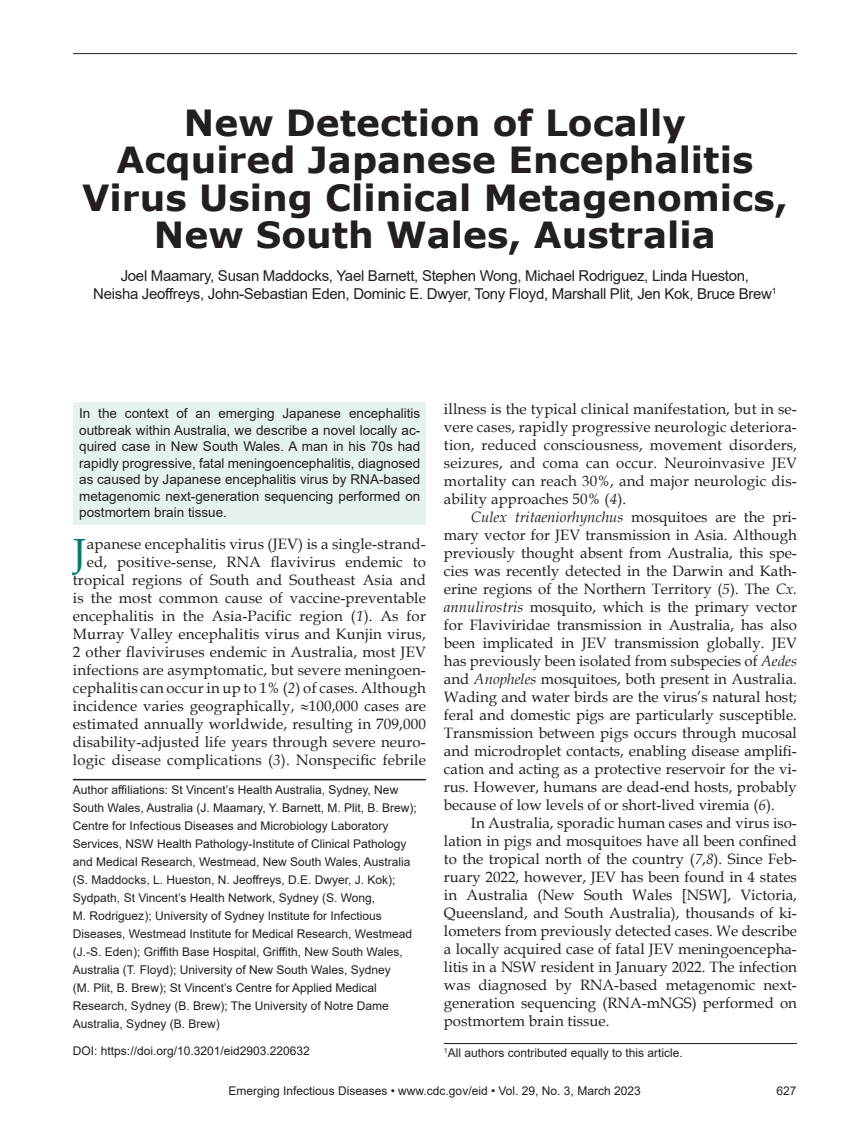
<style>
.page{position:relative;width:851px;height:1134px;background:#fff}
.page>*{position:absolute;margin:0;border:0;box-sizing:border-box;transform-origin:0 0}
.Drop_Cap{font:40.8px "Book Antiqua";color:#007d70}
.Article_Title{font:700 36px/37.5px "Verdana";color:#231f20;text-align:center}
.Body_Text{font:15px/18px "Book Antiqua";color:#231f20;text-align:justify}
.Drop_Cap-2{font:15px/18px "Book Antiqua";letter-spacing:.01em;color:#231f20;text-align:right}
.Authors{font:15px/18px "Arial";letter-spacing:-.02em;color:#231f20;text-align:center}
.Abstract{font:13.5px/16.5px "Arial";color:#231f20;text-align:justify}
.Affiliations{font:12px/18px "Arial";color:#231f20}
.Footnote{font:12px "Arial";color:#231f20}
.DOI{font:12px "Arial";color:#231f20}
.s1{font-style:italic}
</style>
<div class="page">
<hr style="left:73px;top:53px;width:723px;height:1px;background:#231f20">
<hr style="left:73px;top:779px;width:353px;height:1px;background:#231f20">
<div style="left:73px;top:403px;width:353px;height:122px;background:#e6f2f0"></div>
<hr style="left:444px;top:1043px;width:353px;height:1px;background:#231f20">
<p class="Article_Title" style="left:82px;top:103px;width:707px">New Detection of Locally<br>Acquired Japanese Encephalitis<br>Virus Using Clinical Metagenomics,<br>New South Wales, Australia</p>
<p class="Authors" style="left:93px;top:267px;width:685px">Joel Maamary, Susan Maddocks, Yael Barnett, Stephen Wong, Michael Rodriguez, Linda Hueston,<br>Neisha Jeoffreys, John-Sebastian Eden, Dominic E. Dwyer, Tony Floyd, Marshall Plit, Jen Kok, Bruce Brew<sup>1</sup></p>
<p class="Drop_Cap-2" style="left:444px;top:399px;width:354px;text-align:justify">illness is the typical clinical manifestation, but in se&shy;vere cases, rapidly progressive neurologic deteriora&shy;tion, reduced consciousness, movement disorders, seizures, and coma can occur. Neuroinvasive JEV mortality can reach 30%, and major neurologic dis&shy;ability approaches 50% (<span class="s1">4</span>).</p>
<p class="Body_Text" style="left:444px;top:507px;width:354px;text-indent:27px"><span class="s1">Culex tritaeniorhynchus</span> mosquitoes are the pri&shy;mary vector for JEV transmission in Asia. Although previously thought absent from Australia, this spe&shy;cies was recently detected in the Darwin and Kath&shy;erine regions of the Northern Territory (<span class="s1">5</span>). The <span class="s1">Cx. annulirostris</span> mosquito, which is the primary vector for Flaviviridae transmission in Australia, has also been implicated in JEV transmission globally. JEV has previously been isolated from subspecies of <span class="s1">Aedes </span>and <span class="s1">Anopheles</span> mosquitoes, both present in Australia.<br>Wading and water birds are the virus’s natural host; feral and domestic pigs are particularly susceptible.<br>Transmission between pigs occurs through mucosal and microdroplet contacts, enabling disease amplifi&shy;cation and acting as a protective reservoir for the vi&shy;rus. However, humans are dead-end hosts, probably because of low levels of or short-lived viremia (<span class="s1">6</span>).</p>
<p class="Body_Text" style="left:444px;top:813px;width:354px;text-indent:27px">In Australia, sporadic human cases and virus iso&shy;lation in pigs and mosquitoes have all been confined to the tropical north of the country (<span class="s1">7</span>,<span class="s1">8</span>). Since Feb&shy;ruary 2022, however, JEV has been found in 4 states in Australia (New South Wales [NSW], Victoria, Queensland, and South Australia), thousands of ki&shy;lometers from previously detected cases. We describe a locally acquired case of fatal JEV meningoencepha&shy;litis in a NSW resident in January 2022. The infection was diagnosed by RNA-based metagenomic next&shy;generation sequencing (RNA-mNGS) performed on postmortem brain tissue.</p>
<p class="Abstract" style="left:79px;top:405px;width:343px">In the context of an emerging Japanese encephalitis outbreak within Australia, we describe a novel locally ac&shy;quired case in New South Wales. A man in his 70s had rapidly progressive, fatal meningoencephalitis, diagnosed as caused by Japanese encephalitis virus by RNA-based metagenomic next-generation sequencing performed on postmortem brain tissue.</p>
<p class="Drop_Cap-2" style="left:73px;top:535px;width:354px">apanese encephalitis virus (JEV) is a single-strand&shy;ed, positive-sense, RNA flavivirus endemic to tropical regions of South and Southeast Asia and is the most common cause of vaccine-preventable encephalitis in the Asia-Pacific region (<span class="s1">1</span>). As for Murray Valley encephalitis virus and Kunjin virus, 2 other flaviviruses endemic in Australia, most JEV infections are asymptomatic, but severe meningoen&shy;cephalitis can occur in up to 1% (<span class="s1">2</span>) of cases. Although incidence varies geographically, ≈100,000 cases are estimated annually worldwide, resulting in 709,000 disability-adjusted life years through severe neuro&shy;logic disease complications (<span class="s1">3</span>). Nonspecific febrile</p>
<p class="Drop_Cap" style="left:73px;top:525px;width:15px">J</p>
<p class="Affiliations" style="left:73px;top:781px;width:345px">Author affiliations: St Vincent’s Health Australia, Sydney, New South Wales, Australia (J. Maamary, Y. Barnett, M. Plit, B. Brew); Centre for Infectious Diseases and Microbiology Laboratory Services, NSW Health Pathology-Institute of Clinical Pathology and Medical Research, Westmead, New South Wales, Australia (S. Maddocks, L. Hueston, N. Jeoffreys, D.E. Dwyer, J. Kok); Sydpath, St Vincent’s Health Network, Sydney (S. Wong,<br>M. Rodriguez); University of Sydney Institute for Infectious Diseases, Westmead Institute for Medical Research, Westmead (J.-S. Eden); Griffith Base Hospital, Griffith, New South Wales, Australia (T. Floyd); University of New South Wales, Sydney<br>(M. Plit, B. Brew); St Vincent’s Centre for Applied Medical Research, Sydney (B. Brew); The University of Notre Dame Australia, Sydney (B. Brew)</p>
<p class="DOI" style="left:73px;top:1042px;width:238px">DOI: https://doi.org/10.3201/eid2903.220632</p>
<p class="Footnote" style="left:444px;top:1045px;width:240px"><sup>1</sup>All authors contributed equally to this article.</p>
<p class="Affiliations" style="left:228px;top:1082px;width:413px">Emerging Infectious Diseases • www.cdc.gov/eid • Vol. 29, No. 3, March 2023</p>
<p class="Affiliations" style="left:776px;top:1082px;width:22px">627</p>
</div>
